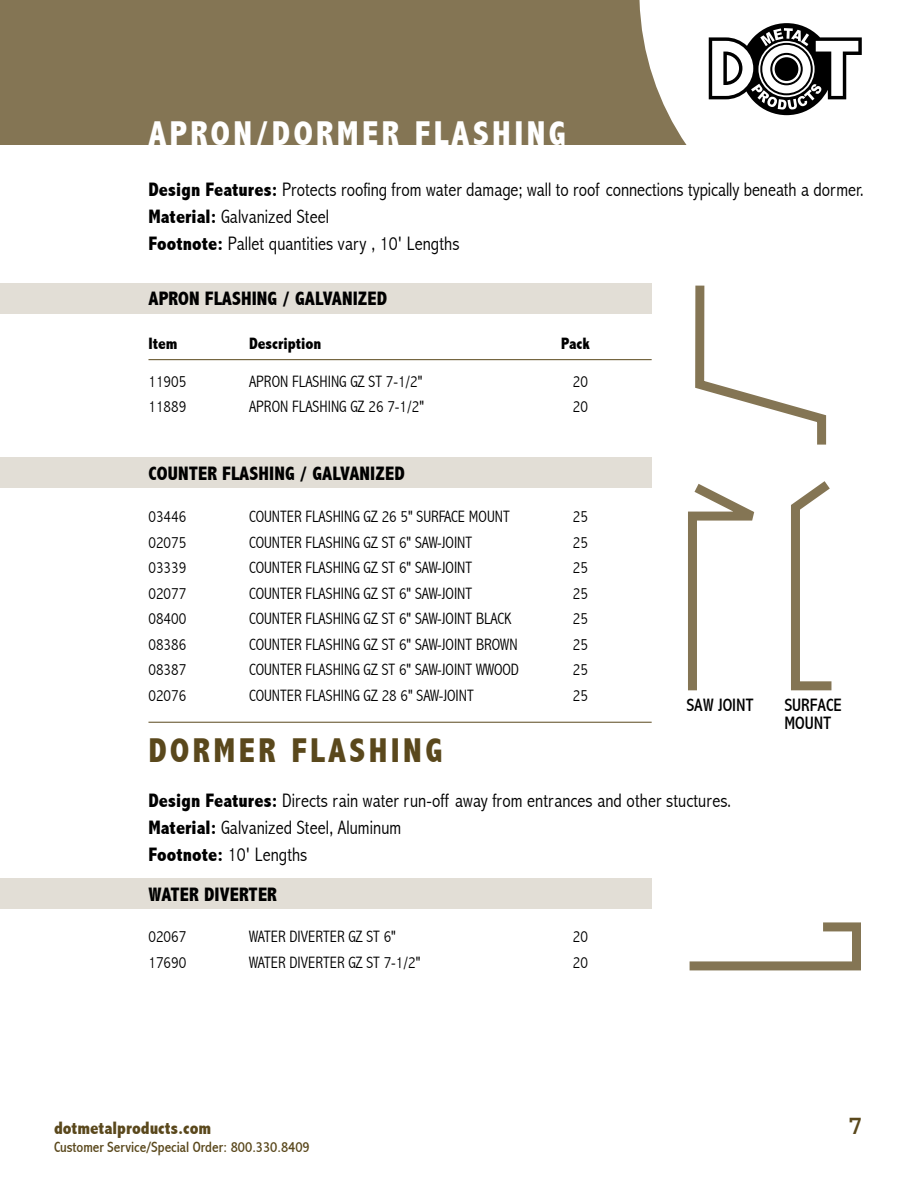
<style>
.page{position:relative;width:918px;height:1188px;background:#fff}
.page>*{position:absolute;margin:0;border:0;box-sizing:border-box;transform-origin:0 0}
.t1{font:800 condensed 34.5px "Abadi";letter-spacing:.1em;color:#fff}
.t2{font:800 condensed 34.5px "Abadi";letter-spacing:.1em;color:#5a481c}
.t3{font:700 27px "Courier";color:#5a481c}
.t4{font:300 condensed 19.5px/27px "Abadi";letter-spacing:.005em;color:#000}
.t5{font:800 condensed 19.5px "Abadi";letter-spacing:.005em;color:#000}
.t6{font:800 condensed 18px "Abadi";color:#5a481c}
.t7{font:condensed 18px/18px "Abadi";color:#000}
.t8{font:300 condensed 16.5px "Abadi";color:#000}
.t9{font:800 condensed 16.5px "Abadi";color:#000}
.t10{font:condensed 15px "Abadi";color:#5a481c}
.s1{font-weight:800}
</style>
<div class="page">
<div style="left:0;top:0;width:687px;height:145px;background:#847554"></div>
<svg style="left:709px;top:23px;width:153px;height:92px"></svg>
<div style="left:0;top:283px;width:652px;height:31px;background:#e2ded6"></div>
<div style="left:0;top:457px;width:652px;height:31px;background:#e2ded6"></div>
<div style="left:0;top:878px;width:652px;height:31px;background:#e2ded6"></div>
<hr style="left:148px;top:359px;width:504px;height:1px;background:#5a481c">
<hr style="left:148px;top:722px;width:504px;height:1px;background:#5a481c">
<svg style="left:695px;top:285px;width:132px;height:160px"></svg>
<svg style="left:688px;top:481px;width:144px;height:210px"></svg>
<svg style="left:689px;top:922px;width:172px;height:49px"></svg>
<h1 class="t1" style="left:148px;top:114px;width:419px">APRON/DORMER FLASHING</h1>
<p class="t4" style="left:148px;top:176px;width:717px"><span class="s1">Design Features:</span> Protects roofing from water damage; wall to roof connections typically beneath a dormer.<br><span class="s1">Material:</span> Galvanized Steel<br><span class="s1">Footnote:</span> Pallet quantities vary , 10' Lengths</p>
<p class="t5" style="left:148px;top:287px;width:240px">APRON FLASHING / GALVANIZED</p>
<p class="t9" style="left:148px;top:334px;width:31px">Item</p>
<p class="t9" style="left:249px;top:334px;width:74px">Description</p>
<p class="t9" style="left:561px;top:334px;width:30px">Pack</p>
<p class="t8" style="left:148px;top:372px;width:39px">11905</p>
<p class="t8" style="left:249px;top:372px;width:175px">APRON FLASHING GZ ST 7-1/2"</p>
<p class="t8" style="left:573px;top:372px;width:17px">20</p>
<p class="t8" style="left:148px;top:397px;width:39px">11889</p>
<p class="t8" style="left:249px;top:397px;width:176px">APRON FLASHING GZ 26 7-1/2"</p>
<p class="t8" style="left:573px;top:397px;width:17px">20</p>
<p class="t5" style="left:148px;top:462px;width:258px">COUNTER FLASHING / GALVANIZED</p>
<p class="t8" style="left:148px;top:507px;width:39px">03446</p>
<p class="t8" style="left:249px;top:507px;width:262px">COUNTER FLASHING GZ 26 5" SURFACE MOUNT</p>
<p class="t8" style="left:573px;top:507px;width:17px">25</p>
<p class="t8" style="left:148px;top:533px;width:39px">02075</p>
<p class="t8" style="left:249px;top:533px;width:225px">COUNTER FLASHING GZ ST 6" SAW-JOINT</p>
<p class="t8" style="left:573px;top:533px;width:17px">25</p>
<p class="t8" style="left:148px;top:558px;width:39px">03339</p>
<p class="t8" style="left:249px;top:558px;width:225px">COUNTER FLASHING GZ ST 6" SAW-JOINT</p>
<p class="t8" style="left:573px;top:558px;width:17px">25</p>
<p class="t8" style="left:148px;top:584px;width:39px">02077</p>
<p class="t8" style="left:249px;top:584px;width:225px">COUNTER FLASHING GZ ST 6" SAW-JOINT</p>
<p class="t8" style="left:573px;top:584px;width:17px">25</p>
<p class="t8" style="left:148px;top:609px;width:39px">08400</p>
<p class="t8" style="left:249px;top:609px;width:264px">COUNTER FLASHING GZ ST 6" SAW-JOINT BLACK</p>
<p class="t8" style="left:573px;top:609px;width:17px">25</p>
<p class="t8" style="left:148px;top:635px;width:39px">08386</p>
<p class="t8" style="left:249px;top:635px;width:270px">COUNTER FLASHING GZ ST 6" SAW-JOINT BROWN</p>
<p class="t8" style="left:573px;top:635px;width:17px">25</p>
<p class="t8" style="left:148px;top:660px;width:39px">08387</p>
<p class="t8" style="left:249px;top:660px;width:271px">COUNTER FLASHING GZ ST 6" SAW-JOINT WWOOD</p>
<p class="t8" style="left:573px;top:660px;width:17px">25</p>
<p class="t8" style="left:148px;top:686px;width:39px">02076</p>
<p class="t8" style="left:249px;top:686px;width:226px">COUNTER FLASHING GZ 28 6" SAW-JOINT</p>
<p class="t8" style="left:573px;top:686px;width:17px">25</p>
<h1 class="t2" style="left:148px;top:730px;width:296px">DORMER FLASHING</h1>
<p class="t4" style="left:148px;top:787px;width:584px"><span class="s1">Design Features:</span> Directs rain water run-off away from entrances and other stuctures.<br><span class="s1">Material:</span> Galvanized Steel, Aluminum<br><span class="s1">Footnote:</span> 10' Lengths</p>
<p class="t7" style="left:686px;top:697px;width:69px">SAW JOINT</p>
<p class="t7" style="left:784px;top:696px;width:59px">SURFACE<br>MOUNT</p>
<p class="t5" style="left:148px;top:884px;width:130px">WATER DIVERTER</p>
<p class="t8" style="left:148px;top:927px;width:39px">02067</p>
<p class="t8" style="left:249px;top:927px;width:148px">WATER DIVERTER GZ ST 6"</p>
<p class="t8" style="left:573px;top:927px;width:17px">20</p>
<p class="t8" style="left:148px;top:953px;width:39px">17690</p>
<p class="t8" style="left:249px;top:953px;width:173px">WATER DIVERTER GZ ST 7-1/2"</p>
<p class="t8" style="left:573px;top:953px;width:17px">20</p>
<p class="t6" style="left:54px;top:1118px;width:159px">dotmetalproducts.com</p>
<h2 class="t3" style="left:848px;top:1112px;width:18px">7</h2>
<p class="t10" style="left:54px;top:1138px;width:257px">Customer Service/Special Order: 800.330.8409</p>
</div>
